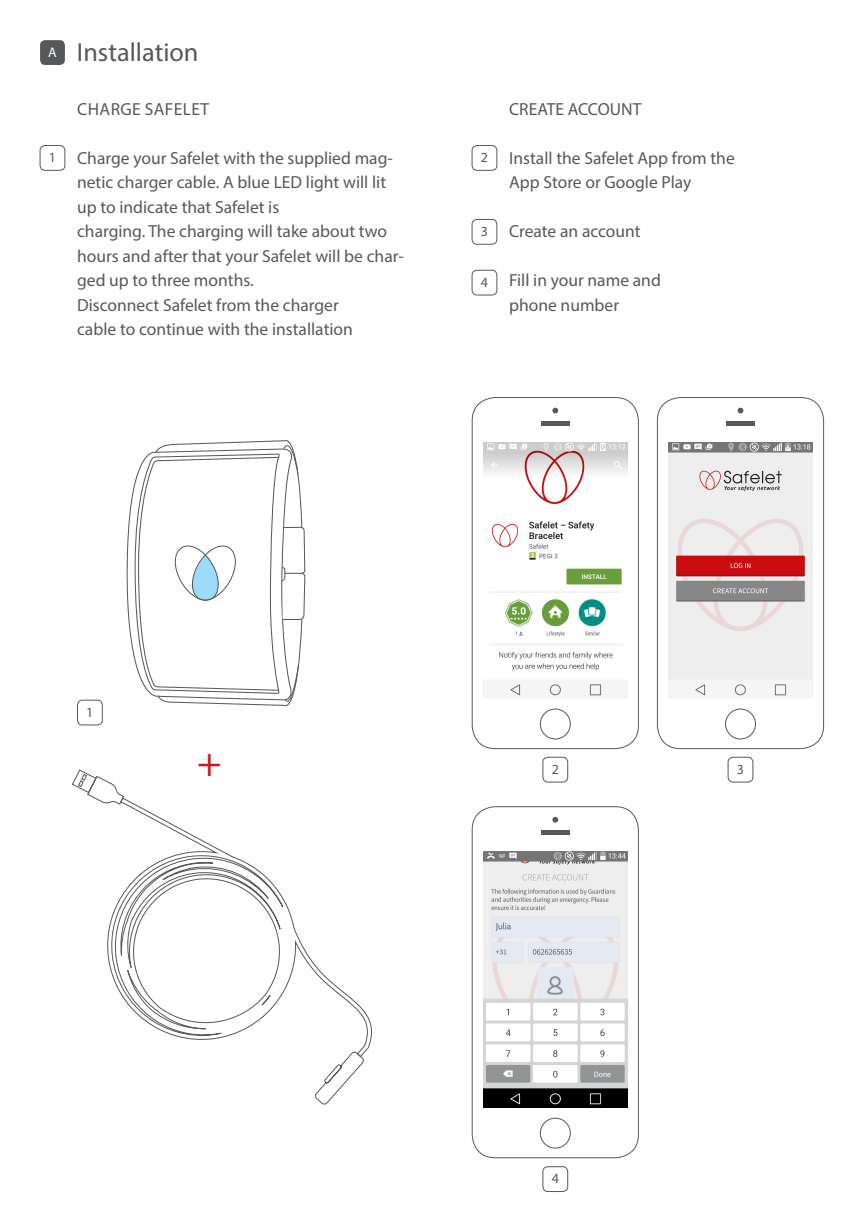
<style>
.page{position:relative;width:864px;height:1216px;background:#fff}
.page>*{position:absolute;margin:0;border:0;box-sizing:border-box;transform-origin:0 0}
.body{font:41.12px "Myriad Pro";color:#cd151d}
.t1{font:26.25px "Myriad Pro";color:#57585a}
.body-2{font:17.5px/24.5px "Myriad Pro";color:#57585a}
.bold{font:17.5px "Myriad Pro";letter-spacing:.01em;color:#57585a}
.bold-2{font:14px "Myriad Pro";color:#57585a}
.bold-3{font:14px "Myriad Pro";color:#fff}
</style>
<div class="page">
<div style="left:40px;top:145px;width:25px;height:26px;border:1px solid #57585a;border-radius:5px"></div>
<div style="left:77px;top:699px;width:26px;height:26px;border:1px solid #57585a;border-radius:5px"></div>
<div style="left:471px;top:145px;width:26px;height:26px;border:1px solid #57585a;border-radius:5px"></div>
<div style="left:471px;top:219px;width:26px;height:25px;border:1px solid #57585a;border-radius:5px"></div>
<div style="left:471px;top:270px;width:26px;height:25px;border:1px solid #57585a;border-radius:5px"></div>
<div style="left:40px;top:40px;width:25px;height:25px;background:#57585a;border-radius:5px"></div>
<div style="left:471px;top:397px;width:167px;height:352px;border:1px solid #57585a;border-radius:23px"></div>
<div style="left:541px;top:421px;width:28px;height:5px;background:#57585a"></div>
<svg style="left:552px;top:407px;width:6px;height:6px"></svg>
<div style="left:539px;top:708px;width:31px;height:31px;border:1px solid #57585a;border-radius:50%"></div>
<img style="left:483px;top:442px;width:144px;height:254px">
<div style="left:656px;top:397px;width:167px;height:352px;border:1px solid #57585a;border-radius:23px"></div>
<div style="left:726px;top:421px;width:28px;height:5px;background:#57585a"></div>
<svg style="left:737px;top:407px;width:6px;height:6px"></svg>
<div style="left:724px;top:708px;width:31px;height:31px;border:1px solid #57585a;border-radius:50%"></div>
<img style="left:668px;top:442px;width:144px;height:254px">
<div style="left:471px;top:806px;width:167px;height:352px;border:1px solid #57585a;border-radius:23px"></div>
<div style="left:541px;top:830px;width:28px;height:5px;background:#57585a"></div>
<svg style="left:552px;top:816px;width:6px;height:6px"></svg>
<div style="left:539px;top:1117px;width:31px;height:31px;border:1px solid #57585a;border-radius:50%"></div>
<img style="left:483px;top:851px;width:144px;height:256px">
<div style="left:542px;top:756px;width:26px;height:26px;border:1px solid #57585a;border-radius:5px"></div>
<div style="left:727px;top:756px;width:26px;height:26px;border:1px solid #57585a;border-radius:5px"></div>
<div style="left:542px;top:1166px;width:26px;height:25px;border:1px solid #57585a;border-radius:5px"></div>
<svg style="left:126px;top:485px;width:8px;height:173px"></svg>
<svg style="left:72px;top:769px;width:292px;height:336px"></svg>
<svg style="left:134px;top:440px;width:172px;height:266px"></svg>
<p class="bold-3" style="left:48px;top:44px;width:10px">A</p>
<p class="t1" style="left:77px;top:36px;width:123px">Installation</p>
<p class="bold-2" style="left:49px;top:149px;width:9px">1</p>
<p class="bold" style="left:77px;top:98px;width:133px">CHARGE SAFELET</p>
<p class="body-2" style="left:77px;top:145px;width:328px">Charge your Safelet with the supplied mag&shy;netic charger cable. A blue LED light will lit up to indicate that Safelet is<br>charging. The charging will take about two hours and after that your Safelet will be char&shy;ged up to three months.<br>Disconnect Safelet from the charger<br>cable to continue with the installation</p>
<p class="bold-2" style="left:480px;top:149px;width:9px">2</p>
<p class="bold-2" style="left:480px;top:223px;width:9px">3</p>
<p class="bold-2" style="left:480px;top:273px;width:9px">4</p>
<p class="bold" style="left:509px;top:98px;width:134px">CREATE ACCOUNT</p>
<p class="body-2" style="left:509px;top:145px;width:227px">Install the Safelet App from the<br>App Store or Google Play</p>
<p class="body-2" style="left:509px;top:219px;width:133px">Create an account</p>
<p class="body-2" style="left:509px;top:268px;width:153px">Fill in your name and phone number</p>
<p class="bold-2" style="left:86px;top:703px;width:9px">1</p>
<p class="body" style="left:197px;top:737px;width:26px">+</p>
<p class="bold-2" style="left:551px;top:760px;width:9px">2</p>
<p class="bold-2" style="left:736px;top:760px;width:9px">3</p>
<p class="bold-2" style="left:551px;top:1169px;width:9px">4</p>
</div>
